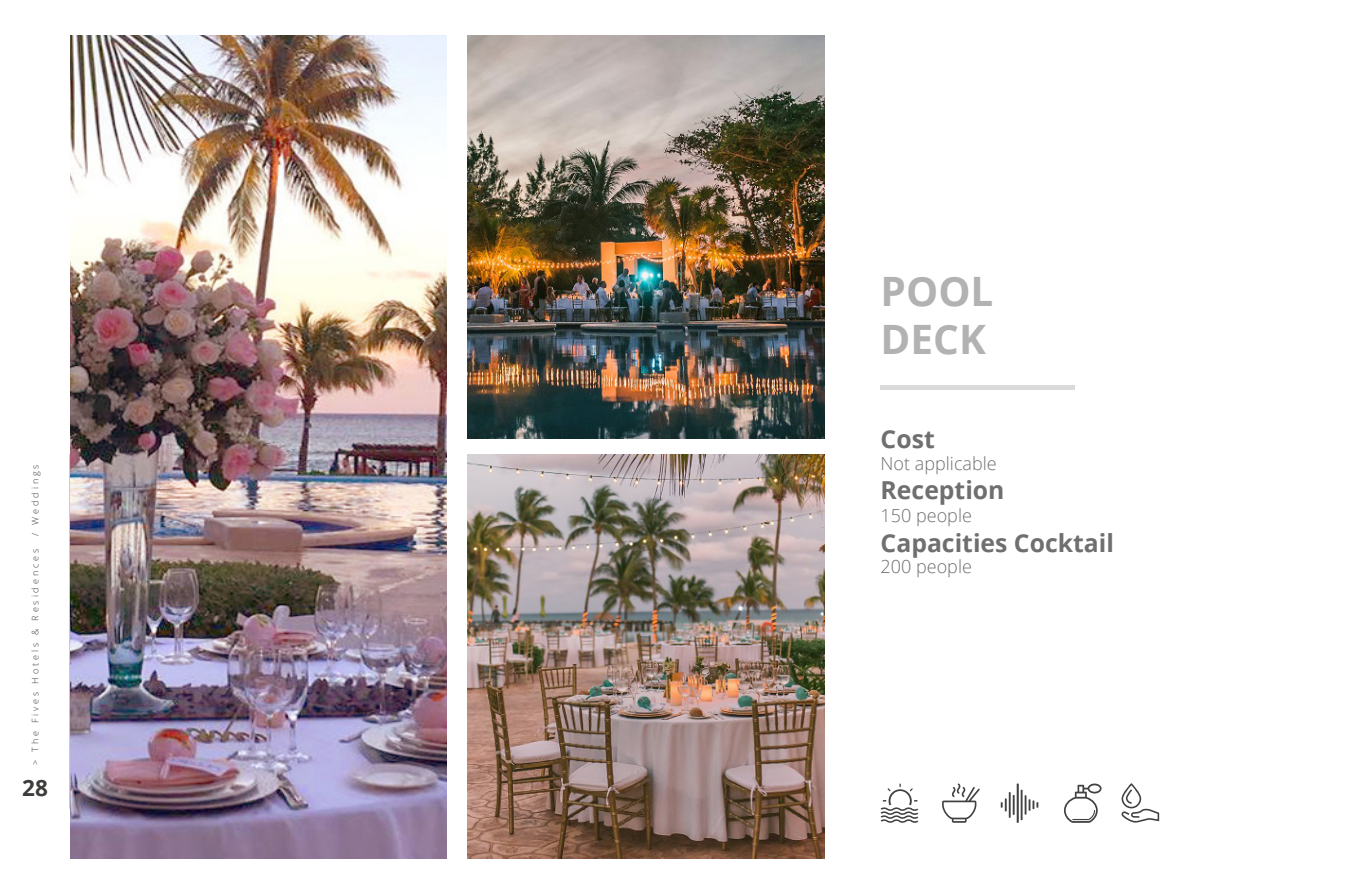
<style>
.page{position:relative;width:1372px;height:893px;background:#fff}
.page>*{position:absolute;margin:0;border:0;box-sizing:border-box;transform-origin:0 0}
.t1{font:700 40.5px/48.6px "Open Sans";color:#b3b2b2}
.t2{font:700 24.75px "Open Sans";color:#706f6f}
.t3{font:700 22.5px "Open Sans";color:#3c3c3b}
.t4{font:300 18px "Open Sans";color:#706f6f}
.t5{font:300 9px "Open Sans";letter-spacing:.32em;color:#3c3c3b}
</style>
<div class="page">
<img style="left:468px;top:35px;width:356px;height:403px">
<img style="left:468px;top:454px;width:356px;height:404px">
<img style="left:70px;top:35px;width:377px;height:823px">
<div style="left:880px;top:385px;width:195px;height:5px;background:#dadada"></div>
<svg style="left:942px;top:783px;width:37px;height:40px"></svg>
<svg style="left:1000px;top:783px;width:38px;height:40px"></svg>
<svg style="left:1064px;top:783px;width:37px;height:40px"></svg>
<svg style="left:1121px;top:783px;width:38px;height:40px"></svg>
<svg style="left:880px;top:783px;width:38px;height:40px"></svg>
<p class="t5" style="left:29px;top:536px;width:73px;rotate:-90deg">/ Weddings</p>
<p class="t5" style="left:29px;top:765px;width:217px;rotate:-90deg">&gt; The Fives Hotels &amp; Residences</p>
<h3 class="t3" style="left:22px;top:772px;width:27px">28</h3>
<h1 class="t1" style="left:880px;top:265px;width:114px">POOL<br>DECK</h1>
<h2 class="t2" style="left:880px;top:422px;width:56px">Cost</h2>
<h3 class="t4" style="left:880px;top:451px;width:118px">Not applicable</h3>
<h2 class="t2" style="left:880px;top:473px;width:125px">Reception</h2>
<h3 class="t4" style="left:880px;top:503px;width:93px">150 people</h3>
<h2 class="t2" style="left:880px;top:525px;width:235px">Capacities Cocktail</h2>
<h3 class="t4" style="left:880px;top:554px;width:93px">200 people</h3>
</div>
